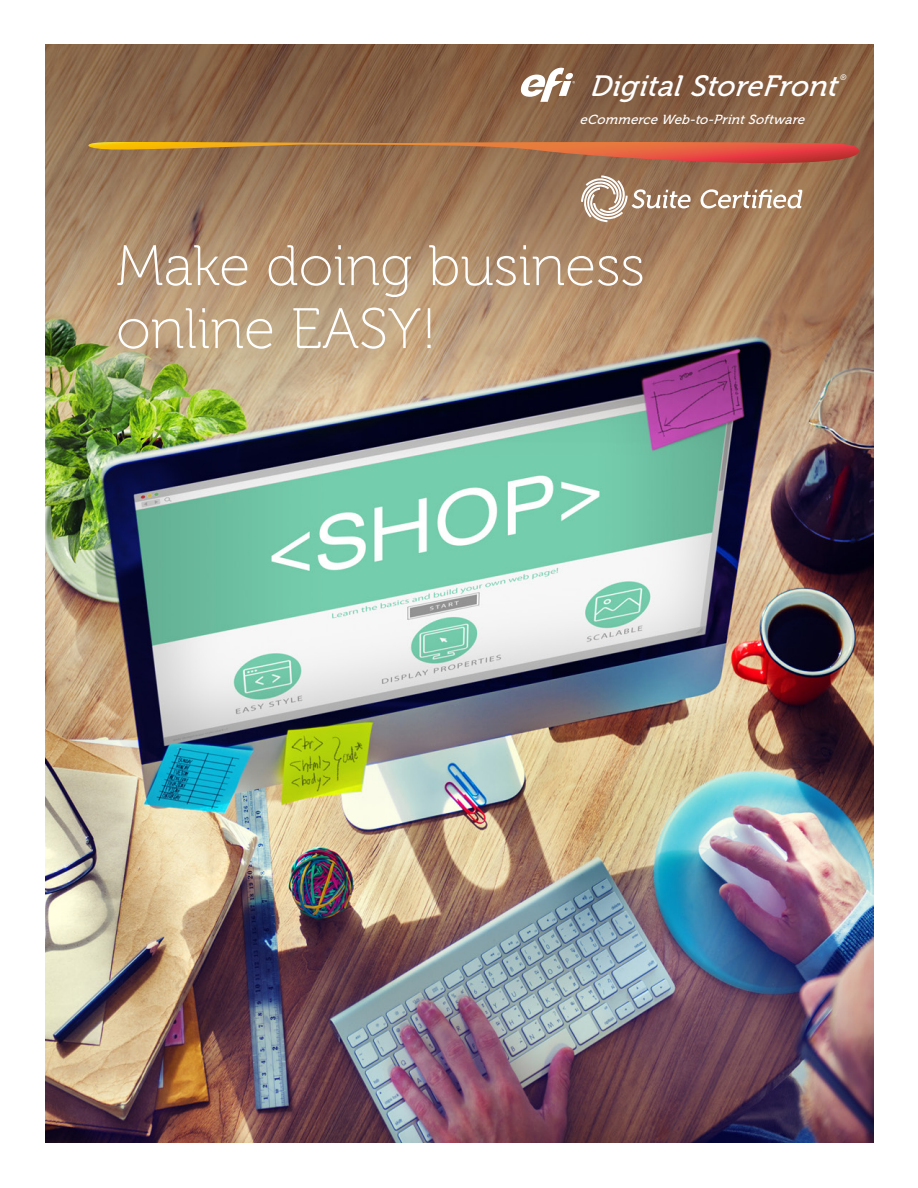
<style>
.page{position:relative;width:918px;height:1188px;background:#fff}
.page>*{position:absolute;margin:0;border:0;box-sizing:border-box;transform-origin:0 0}
.t1{font:57px/63px "Museo 100";color:#fff}
.t2{font:italic 29.25px "Museo 500";color:#fff}
.t3{font:italic 13.2px "Museo 500";color:#fff}
.t4{font:italic 7.95px "Museo 500";color:#fff}
</style>
<div class="page">
<img style="left:45px;top:45px;width:828px;height:1098px">
<svg style="left:700px;top:189px;width:103px;height:19px"></svg>
<svg style="left:581px;top:175px;width:110px;height:47px;background:#af927b"></svg>
<svg style="left:88px;top:141px;width:771px;height:26px;background:#af6b46"></svg>
<svg style="left:519px;top:68px;width:56px;height:34px"></svg>
<h2 class="t2" style="left:590px;top:70px;width:253px">Digital StoreFront</h2>
<p class="t4" style="left:840px;top:73px;width:9px">®</p>
<p class="t3" style="left:580px;top:112px;width:228px">eCommerce Web-to-Print Software</p>
<h1 class="t1" style="left:116px;top:235px;width:530px">Make doing business online EASY!</h1>
</div>
